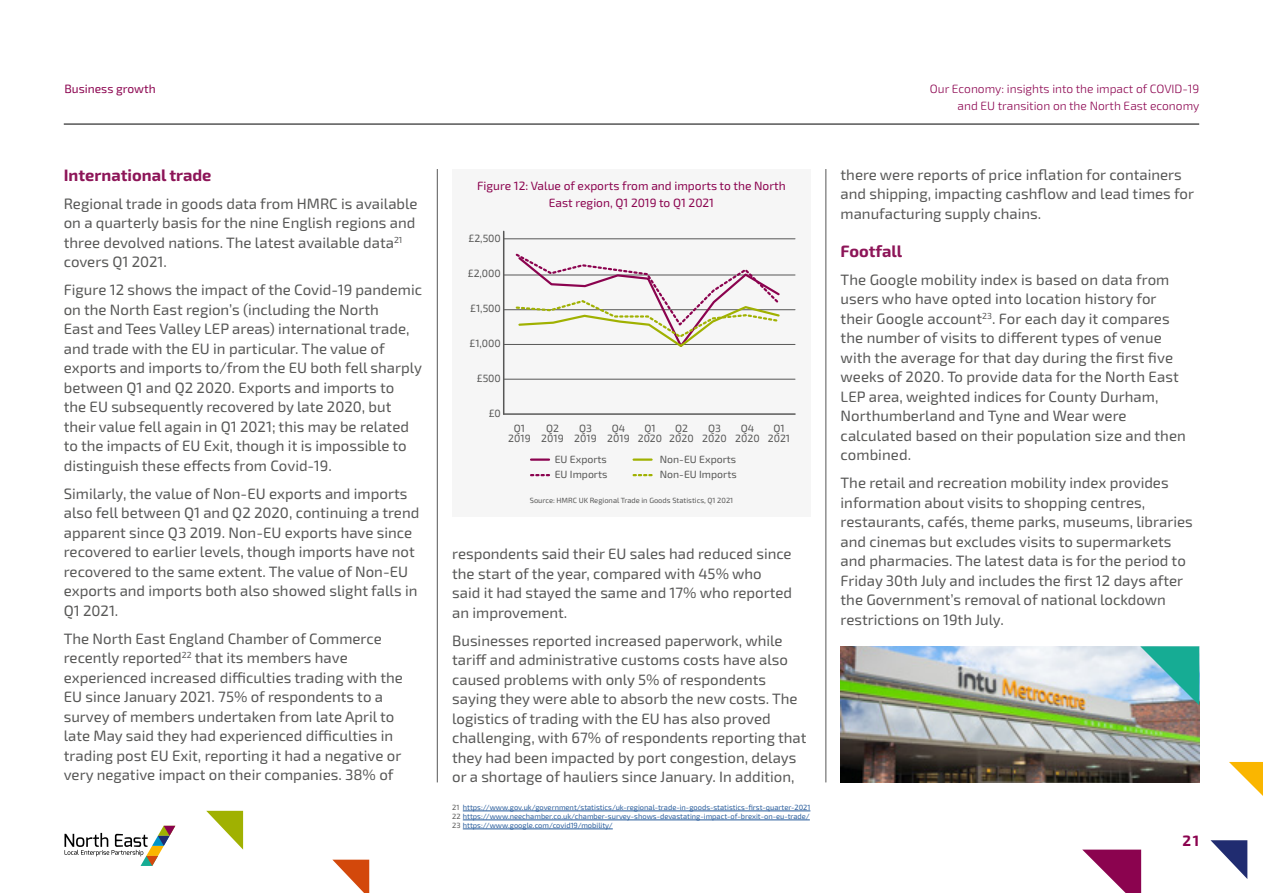
<style>
.page{position:relative;width:1263px;height:893px;background:#fff}
.page>*{position:absolute;margin:0;border:0;box-sizing:border-box;transform-origin:0 0}
.t1{font:700 16.5px "Exo 2.0";color:#8d1558}
.t2{font:15px/19.5px "Exo 2.0";color:#575756}
.t3{font:700 15px "Exo 2.0";color:#8b034f}
.t4{font:12px/16.5px "Exo 2.0";color:#8b034f;text-align:center}
.t5{font:300 12px/16.5px "Exo 2.0";color:#8b034f;text-align:right}
.t6{font:10.5px/10.5px "Exo 2.0";color:#575756;text-align:center}
.t7{font:7.5px/9px "Exo 2.0";color:#275b9b;text-align:justify}
.t8{font:7.5px "Exo 2.0";color:#575756}
.s1{color:#575756}
</style>
<div class="page">
<hr style="left:437px;top:169px;width:1px;height:613px;background:#575756">
<hr style="left:826px;top:169px;width:1px;height:613px;background:#575756">
<svg style="left:64px;top:826px;width:111px;height:40px"></svg>
<hr style="left:64px;top:124px;width:1135px;height:1px;background:#000">
<svg style="left:1082px;top:850px;width:59px;height:43px"></svg>
<svg style="left:1229px;top:762px;width:34px;height:34px"></svg>
<svg style="left:1210px;top:840px;width:37px;height:39px"></svg>
<svg style="left:206px;top:811px;width:37px;height:39px"></svg>
<svg style="left:332px;top:860px;width:37px;height:33px"></svg>
<div style="left:452px;top:219px;width:358px;height:276px;background:#f6f6f6"></div>
<hr style="left:503px;top:231px;width:1px;height:183px;background:#575756">
<hr style="left:504px;top:379px;width:291px;height:1px;background:#575756">
<hr style="left:504px;top:413px;width:291px;height:2px;background:#575756">
<hr style="left:531px;top:458px;width:18px;height:3px;background:#8b034f">
<hr style="left:634px;top:458px;width:18px;height:3px;background:#a0b101">
<hr style="left:504px;top:344px;width:291px;height:1px;background:#575756">
<hr style="left:504px;top:309px;width:291px;height:1px;background:#575756">
<hr style="left:504px;top:275px;width:291px;height:1px;background:#575756">
<hr style="left:504px;top:239px;width:291px;height:1px;background:#575756">
<svg style="left:531px;top:474px;width:18px;height:2px"></svg>
<svg style="left:634px;top:474px;width:18px;height:2px"></svg>
<svg style="left:514px;top:253px;width:268px;height:94px"></svg>
<div style="left:452px;top:169px;width:359px;height:50px;background:#f6f6f6"></div>
<div style="left:452px;top:494px;width:359px;height:22px;background:#f6f6f6"></div>
<hr style="left:463px;top:811px;width:347px;height:1px;background:#275b9b">
<hr style="left:463px;top:820px;width:347px;height:1px;background:#275b9b">
<hr style="left:463px;top:829px;width:150px;height:1px;background:#275b9b">
<img style="left:840px;top:646px;width:359px;height:136px">
<svg style="left:1140px;top:646px;width:59px;height:59px"></svg>
<p class="t4" style="left:64px;top:81px;width:93px">Business growth</p>
<p class="t5" style="left:930px;top:81px;width:271px">Our Economy: insights into the impact of COVID-19 and EU transition on the North East economy</p>
<p class="t1" style="left:64px;top:165px;width:149px">International trade</p>
<p class="t2" style="left:64px;top:194px;width:355px">Regional trade in goods data from HMRC is available on a quarterly basis for the nine English regions and three devolved nations. The latest available data<sup>21 </sup>covers Q1 2021.</p>
<p class="t2" style="left:64px;top:280px;width:360px">Figure 12 shows the impact of the Covid-19 pandemic on the North East region’s (including the North<br>East and Tees Valley LEP areas) international trade, and trade with the EU in particular. The value of exports and imports to/from the EU both fell sharply between Q1 and Q2 2020. Exports and imports to<br>the EU subsequently recovered by late 2020, but their value fell again in Q1 2021; this may be related to the impacts of EU Exit, though it is impossible to distinguish these effects from Covid-19.</p>
<p class="t2" style="left:64px;top:484px;width:357px">Similarly, the value of Non-EU exports and imports also fell between Q1 and Q2 2020, continuing a trend apparent since Q3 2019. Non-EU exports have since recovered to earlier levels, though imports have not recovered to the same extent. The value of Non-EU exports and imports both also showed slight falls in Q1 2021.</p>
<p class="t2" style="left:64px;top:629px;width:341px">The North East England Chamber of Commerce recently reported<sup>22</sup> that its members have experienced increased difficulties trading with the EU since January 2021. 75% of respondents to a survey of members undertaken from late April to late May said they had experienced difficulties in trading post EU Exit, reporting it had a negative or very negative impact on their companies. 38% of</p>
<p class="t4" style="left:477px;top:178px;width:310px">Figure 12: Value of exports from and imports to the North<br>East region, Q1 2019 to Q1 2021</p>
<p class="t6" style="left:468px;top:234px;width:34px">£2,500</p>
<p class="t6" style="left:468px;top:269px;width:35px">£2,000</p>
<p class="t6" style="left:470px;top:304px;width:32px">£1,500</p>
<p class="t6" style="left:469px;top:338px;width:33px">£1,000</p>
<p class="t6" style="left:477px;top:373px;width:26px">£500</p>
<p class="t6" style="left:489px;top:408px;width:14px">£0</p>
<p class="t6" style="left:508px;top:423px;width:24px">Q1<br>2019</p>
<p class="t6" style="left:541px;top:423px;width:24px">Q2<br>2019</p>
<p class="t6" style="left:574px;top:423px;width:24px">Q3<br>2019</p>
<p class="t6" style="left:607px;top:423px;width:24px">Q4<br>2019</p>
<p class="t6" style="left:638px;top:423px;width:26px">Q1<br>2020</p>
<p class="t6" style="left:669px;top:423px;width:26px">Q2<br>2020</p>
<p class="t6" style="left:702px;top:423px;width:26px">Q3<br>2020</p>
<p class="t6" style="left:735px;top:423px;width:26px">Q4<br>2020</p>
<p class="t6" style="left:768px;top:423px;width:24px">Q1<br>2021</p>
<p class="t6" style="left:555px;top:469px;width:54px">EU Imports</p>
<p class="t6" style="left:660px;top:469px;width:78px">Non-EU Imports</p>
<p class="t6" style="left:555px;top:454px;width:54px">EU Exports</p>
<p class="t6" style="left:660px;top:454px;width:78px">Non-EU Exports</p>
<p class="t8" style="left:530px;top:496px;width:205px">Source: HMRC UK Regional Trade in Goods Statistics, Q1 2021</p>
<p class="t2" style="left:452px;top:545px;width:341px">respondents said their EU sales had reduced since the start of the year, compared with 45% who said it had stayed the same and 17% who reported an improvement.</p>
<p class="t2" style="left:452px;top:631px;width:356px">Businesses reported increased paperwork, while tariff and administrative customs costs have also caused problems with only 5% of respondents saying they were able to absorb the new costs. The logistics of trading with the EU has also proved challenging, with 67% of respondents reporting that they had been impacted by port congestion, delays or a shortage of hauliers since January. In addition,</p>
<p class="t7" style="left:452px;top:803px;width:360px"><span class="s1">21</span> https://www.gov.uk/government/statistics/uk-regional-trade-in-goods-statistics-first-quarter-2021<br><span class="s1">22</span> https://www.neechamber.co.uk/chamber-survey-shows-devastating-impact-of-brexit-on-eu-trade/ <span class="s1">23</span> https://www.google.com/covid19/mobility/</p>
<p class="t2" style="left:840px;top:165px;width:355px">there were reports of price inflation for containers and shipping, impacting cashflow and lead times for manufacturing supply chains.</p>
<p class="t1" style="left:840px;top:241px;width:63px">Footfall</p>
<p class="t2" style="left:840px;top:270px;width:347px">The Google mobility index is based on data from users who have opted into location history for their Google account<sup>23</sup>. For each day it compares the number of visits to different types of venue with the average for that day during the first five weeks of 2020. To provide data for the North East LEP area, weighted indices for County Durham, Northumberland and Tyne and Wear were calculated based on their population size and then combined.</p>
<p class="t2" style="left:840px;top:473px;width:354px">The retail and recreation mobility index provides information about visits to shopping centres, restaurants, cafés, theme parks, museums, libraries and cinemas but excludes visits to supermarkets and pharmacies. The latest data is for the period to Friday 30th July and includes the first 12 days after the Government’s removal of national lockdown restrictions on 19th July.</p>
<p class="t3" style="left:1182px;top:831px;width:18px">21</p>
</div>
